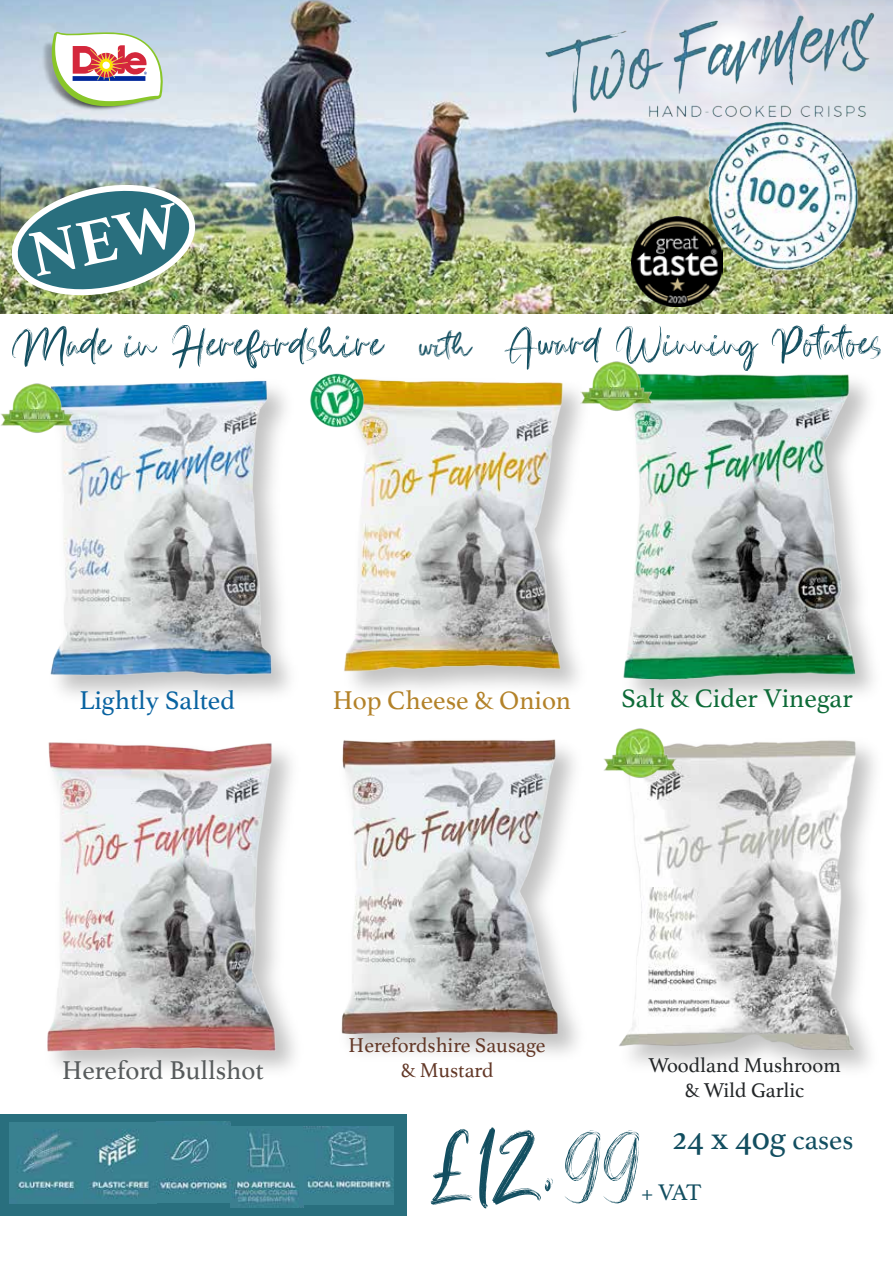
<style>
.page{position:relative;width:893px;height:1263px;background:#fff}
.page>*{position:absolute;margin:0;border:0;box-sizing:border-box;transform-origin:0 0}
.t1{font:108.3px "Creslina";color:#124e60}
.t2{font:55.65px "Creslina";color:#124e60}
.t3{font:34.05px "Athelas";color:#124e60}
.t4{font:27px "Athelas";color:#0e6b38}
.t5{font:27px "Athelas";color:#575b5c}
.t6{font:27px "Athelas";color:#b38229}
.t7{font:27px "Athelas";color:#0963a1}
.t8{font:23.7px "Athelas";color:#124e60}
.t9{font:21px/25.2px "Athelas";color:#633827;text-align:center}
.t10{font:21px/25.2px "Athelas";color:#232628;text-align:center}
.s1{font-size:57.9px}
.s2{font-size:46.8px}
.s3{font-size:28.35px}
</style>
<div class="page">
<div style="left:0;top:1114px;width:406px;height:101px;background:#296f7e"></div>
<img style="left:0;top:0;width:347px;height:313px">
<img style="left:230px;top:1126px;width:74px;height:81px">
<img style="left:10px;top:1122px;width:220px;height:81px">
<img style="left:304px;top:1127px;width:90px;height:77px">
<img style="left:47px;top:742px;width:252px;height:316px">
<img style="left:344px;top:433px;width:234px;height:258px">
<img style="left:50px;top:380px;width:240px;height:315px">
<img style="left:623px;top:433px;width:255px;height:259px">
<img style="left:341px;top:739px;width:237px;height:315px">
<img style="left:619px;top:740px;width:256px;height:330px">
<img style="left:347px;top:0;width:546px;height:433px">
<img style="left:604px;top:728px;width:85px;height:75px">
<img style="left:567px;top:336px;width:99px;height:99px">
<img style="left:1px;top:380px;width:85px;height:77px">
<img style="left:310px;top:366px;width:58px;height:67px">
<img style="left:696px;top:142px;width:173px;height:140px">
<img style="left:522px;top:0;width:371px;height:138px">
<img style="left:537px;top:0;width:348px;height:142px">
<img style="left:632px;top:216px;width:90px;height:91px">
<img style="left:35px;top:27px;width:129px;height:89px">
<svg style="left:51px;top:30px;width:113px;height:76px"></svg>
<img style="left:10px;top:181px;width:189px;height:118px">
<p class="t2" style="left:10px;top:319px;width:875px"><span class="s1">Made in Herefordshire</span> <span class="s2">with</span> Award Winning Potatoes</p>
<p class="t7" style="left:79px;top:679px;width:157px">Lightly Salted</p>
<p class="t6" style="left:333px;top:679px;width:240px">Hop Cheese &amp; Onion</p>
<p class="t4" style="left:621px;top:676px;width:233px">Salt &amp; Cider Vinegar</p>
<p class="t9" style="left:349px;top:1032px;width:198px">Herefordshire Sausage &amp; Mustard</p>
<p class="t5" style="left:62px;top:1048px;width:203px">Hereford Bullshot</p>
<p class="t10" style="left:648px;top:1052px;width:194px">Woodland Mushroom &amp; Wild Garlic</p>
<h1 class="t1" style="left:429px;top:1116px;width:216px">£12.99</h1>
<p class="t3" style="left:673px;top:1110px;width:182px">24 x 40g <span class="s3">cases</span></p>
<p class="t8" style="left:642px;top:1174px;width:61px">+ VAT</p>
</div>
